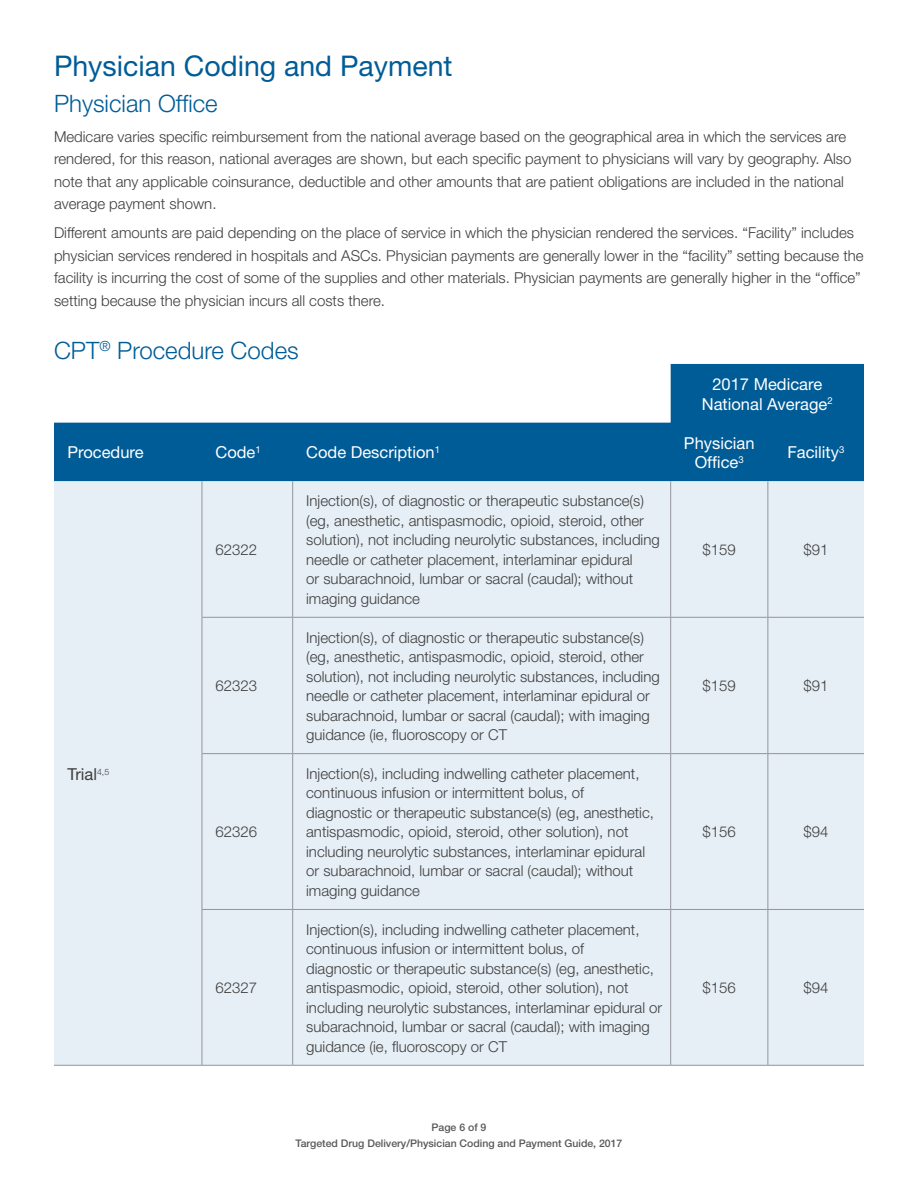
<style>
.page{position:relative;width:918px;height:1188px;background:#fff}
.page>*{position:absolute;margin:0;border:0;box-sizing:border-box;transform-origin:0 0}
.t1{font:28.5px "Helvetica Neue";color:#005c97}
.t2{font:300 24px "Helvetica Neue";color:#005c97}
.t3{font:16.5px "Helvetica Neue";color:#fff}
.t4{font:16.5px "Helvetica Neue";color:#3e3e3f}
.t5{font:300 15px/19.5px "Helvetica Neue";color:#3e3e3f}
.t6{font:500 10.5px/15.8px "Helvetica Neue";color:#57585a;text-align:center}
</style>
<div class="page">
<svg style="left:54px;top:364px;width:810px;height:117px;fill:#005c97"></svg>
<div style="left:54px;top:481px;width:810px;height:584px;background:#e6eff5"></div>
<hr style="left:202px;top:481px;width:1px;height:136px;background:#939598">
<hr style="left:202px;top:617px;width:91px;height:1px;background:#939598">
<hr style="left:202px;top:618px;width:1px;height:135px;background:#939598">
<hr style="left:202px;top:753px;width:91px;height:1px;background:#939598">
<hr style="left:202px;top:754px;width:1px;height:155px;background:#939598">
<hr style="left:202px;top:909px;width:91px;height:1px;background:#939598">
<hr style="left:202px;top:910px;width:1px;height:155px;background:#939598">
<hr style="left:670px;top:481px;width:1px;height:136px;background:#939598">
<hr style="left:768px;top:481px;width:1px;height:136px;background:#939598">
<hr style="left:671px;top:617px;width:97px;height:1px;background:#939598">
<hr style="left:670px;top:618px;width:1px;height:135px;background:#939598">
<hr style="left:768px;top:617px;width:96px;height:1px;background:#939598">
<hr style="left:768px;top:618px;width:1px;height:135px;background:#939598">
<hr style="left:671px;top:753px;width:97px;height:1px;background:#939598">
<hr style="left:670px;top:754px;width:1px;height:155px;background:#939598">
<hr style="left:768px;top:753px;width:96px;height:1px;background:#939598">
<hr style="left:768px;top:754px;width:1px;height:155px;background:#939598">
<hr style="left:671px;top:909px;width:97px;height:1px;background:#939598">
<hr style="left:670px;top:910px;width:1px;height:155px;background:#939598">
<hr style="left:768px;top:909px;width:96px;height:1px;background:#939598">
<hr style="left:768px;top:910px;width:1px;height:155px;background:#939598">
<hr style="left:292px;top:481px;width:1px;height:136px;background:#939598">
<hr style="left:293px;top:617px;width:378px;height:1px;background:#939598">
<hr style="left:292px;top:618px;width:1px;height:135px;background:#939598">
<hr style="left:293px;top:753px;width:378px;height:1px;background:#939598">
<hr style="left:292px;top:754px;width:1px;height:155px;background:#939598">
<hr style="left:293px;top:909px;width:378px;height:1px;background:#939598">
<hr style="left:292px;top:910px;width:1px;height:155px;background:#939598">
<hr style="left:54px;top:1065px;width:148px;height:1px;background:#939598">
<hr style="left:202px;top:1065px;width:91px;height:1px;background:#939598">
<hr style="left:293px;top:1065px;width:378px;height:1px;background:#939598">
<hr style="left:671px;top:1065px;width:97px;height:1px;background:#939598">
<hr style="left:768px;top:1065px;width:96px;height:1px;background:#939598">
<p class="t1" style="left:54px;top:49px;width:400px">Physician Coding and Payment</p>
<p class="t2" style="left:54px;top:89px;width:165px">Physician Office</p>
<p class="t5" style="left:54px;top:125px;width:799px;line-height:22.5px">Medicare varies specific reimbursement from the national average based on the geographical area in which the services are rendered, for this reason, national averages are shown, but each specific payment to physicians will vary by geography. Also note that any applicable coinsurance, deductible and other amounts that are patient obligations are included in the national average payment shown.</p>
<p class="t5" style="left:54px;top:221px;width:811px;line-height:22.5px">Different amounts are paid depending on the place of service in which the physician rendered the services. “Facility” includes physician services rendered in hospitals and ASCs. Physician payments are generally lower in the “facility” setting because the facility is incurring the cost of some of the supplies and other materials. Physician payments are generally higher in the “office” setting because the physician incurs all costs there.</p>
<p class="t2" style="left:54px;top:336px;width:246px">CPT<sup>®</sup> Procedure Codes</p>
<p class="t3" style="left:67px;top:443px;width:78px">Procedure</p>
<p class="t3" style="left:215px;top:443px;width:47px">Code<sup>1</sup></p>
<p class="t3" style="left:306px;top:443px;width:135px">Code Description<sup>1</sup></p>
<p class="t4" style="left:67px;top:764px;width:43px">Trial<sup>4,5</sup></p>
<p class="t5" style="left:215px;top:540px;width:43px">62322</p>
<p class="t5" style="left:215px;top:676px;width:43px">62323</p>
<p class="t5" style="left:215px;top:822px;width:43px">62326</p>
<p class="t5" style="left:215px;top:978px;width:43px">62327</p>
<p class="t5" style="left:306px;top:491px;width:355px">Injection(s), of diagnostic or therapeutic substance(s) (eg, anesthetic, antispasmodic, opioid, steroid, other solution), not including neurolytic substances, including needle or catheter placement, interlaminar epidural<br>or subarachnoid, lumbar or sacral (caudal); without imaging guidance</p>
<p class="t5" style="left:306px;top:627px;width:355px">Injection(s), of diagnostic or therapeutic substance(s) (eg, anesthetic, antispasmodic, opioid, steroid, other solution), not including neurolytic substances, including needle or catheter placement, interlaminar epidural or subarachnoid, lumbar or sacral (caudal); with imaging guidance (ie, fluoroscopy or CT</p>
<p class="t5" style="left:306px;top:764px;width:349px">Injection(s), including indwelling catheter placement, continuous infusion or intermittent bolus, of<br>diagnostic or therapeutic substance(s) (eg, anesthetic, antispasmodic, opioid, steroid, other solution), not including neurolytic substances, interlaminar epidural or subarachnoid, lumbar or sacral (caudal); without imaging guidance</p>
<p class="t5" style="left:306px;top:919px;width:358px">Injection(s), including indwelling catheter placement, continuous infusion or intermittent bolus, of<br>diagnostic or therapeutic substance(s) (eg, anesthetic, antispasmodic, opioid, steroid, other solution), not including neurolytic substances, interlaminar epidural or subarachnoid, lumbar or sacral (caudal); with imaging guidance (ie, fluoroscopy or CT</p>
<p class="t3" style="left:712px;top:374px;width:111px">2017 Medicare</p>
<p class="t3" style="left:702px;top:394px;width:132px">National Average<sup>2</sup></p>
<p class="t3" style="left:684px;top:433px;width:72px">Physician</p>
<p class="t3" style="left:695px;top:453px;width:51px">Office<sup>3</sup></p>
<p class="t3" style="left:787px;top:443px;width:58px">Facility<sup>3</sup></p>
<p class="t5" style="left:703px;top:540px;width:35px">$159</p>
<p class="t5" style="left:803px;top:540px;width:27px">$91</p>
<p class="t5" style="left:703px;top:676px;width:35px">$159</p>
<p class="t5" style="left:803px;top:676px;width:27px">$91</p>
<p class="t5" style="left:703px;top:822px;width:35px">$156</p>
<p class="t5" style="left:803px;top:822px;width:27px">$94</p>
<p class="t5" style="left:703px;top:978px;width:35px">$156</p>
<p class="t5" style="left:803px;top:978px;width:27px">$94</p>
<p class="t6" style="left:296px;top:1119px;width:328px">Page 6 of 9<br>Targeted Drug Delivery/Physician Coding and Payment Guide, 2017</p>
</div>
